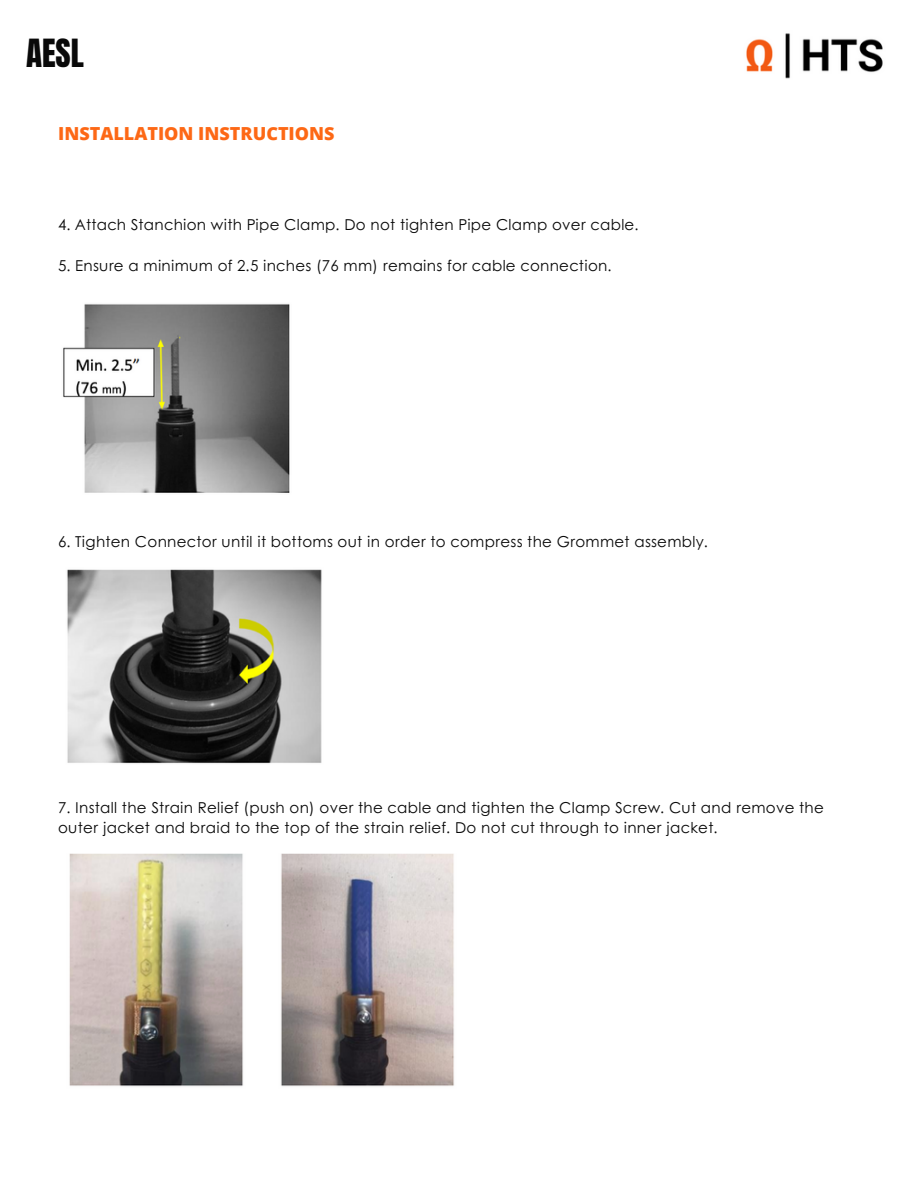
<style>
.page{position:relative;width:918px;height:1188px;background:#fff}
.page>*{position:absolute;margin:0;border:0;box-sizing:border-box;transform-origin:0 0}
.t1{font:33px "Anton";color:#090909}
.t2{font:800 18px "Open Sans";color:#fd6815}
.t3{font:15px/20.1px "Century Gothic";letter-spacing:.02em;color:#090909}
</style>
<div class="page">
<img style="left:746px;top:33px;width:137px;height:46px">
<img style="left:63px;top:303px;width:227px;height:190px">
<img style="left:67px;top:569px;width:255px;height:195px">
<img style="left:69px;top:853px;width:385px;height:234px">
<p class="t1" style="left:26px;top:29px;width:59px">AESL</p>
<p class="t2" style="left:58px;top:120px;width:278px">INSTALLATION INSTRUCTIONS</p>
<p class="t3" style="left:58px;top:214px;width:582px">4. Attach Stanchion with Pipe Clamp. Do not tighten Pipe Clamp over cable.</p>
<p class="t3" style="left:58px;top:255px;width:555px">5. Ensure a minimum of 2.5 inches (76 mm) remains for cable connection.</p>
<p class="t3" style="left:58px;top:531px;width:651px">6. Tighten Connector until it bottoms out in order to compress the Grommet assembly.</p>
<p class="t3" style="left:58px;top:797px;width:767px">7. Install the Strain Relief (push on) over the cable and tighten the Clamp Screw. Cut and remove the outer jacket and braid to the top of the strain relief. Do not cut through to inner jacket.</p>
</div>
